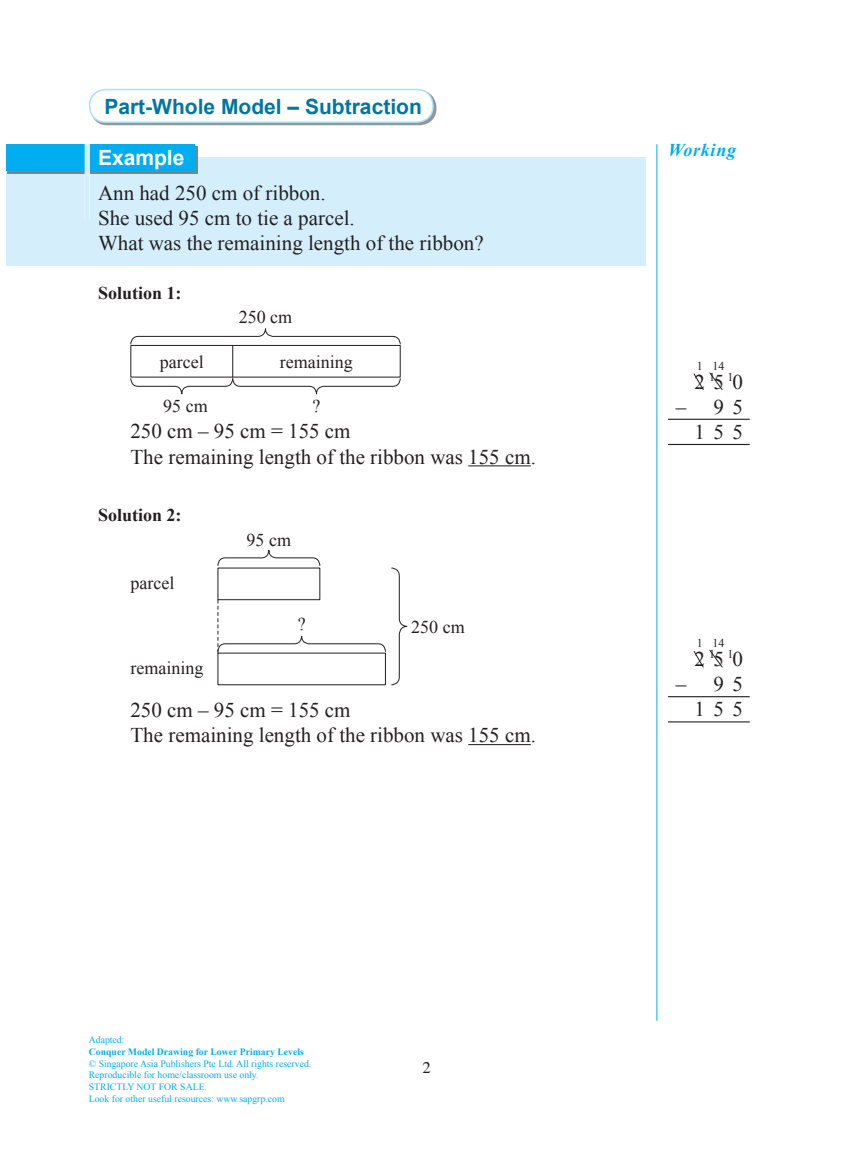
<style>
.page{position:relative;width:853px;height:1150px;background:#fff}
.page>*{position:absolute;margin:0;border:0;box-sizing:border-box;transform-origin:0 0}
.Sol_text{font:21px/34.2px "Times New Roman";color:#231f20}
.text{font:700 21px "Arial";color:#0076a3}
.text-2{font:21px "Times New Roman";letter-spacing:.4em;color:#231f20}
.t1{font:18px "Times New Roman";color:#231f20}
.Solution{font:700 18px "Times New Roman";color:#231f20}
.text-3{font:italic 700 18px "Times New Roman";letter-spacing:.04em;color:#00aeef}
.text-4{font:12px "Times New Roman";color:#231f20}
.t2{font:9.75px/11.7px "Times New Roman";color:#00aeef}
.t3{font:700 9.75px "Times New Roman";color:#00aeef}
.s1{font-family:"Arial";font-weight:700;color:#fff}
</style>
<div class="page">
<hr style="left:468px;top:465px;width:62px;height:1px;background:#231f20">
<hr style="left:468px;top:744px;width:62px;height:1px;background:#231f20">
<div style="left:7px;top:157px;width:639px;height:109px;background:#d4effb"></div>
<div style="left:7px;top:146px;width:190px;height:28px;background:#808285"></div>
<div style="left:7px;top:144px;width:188px;height:27px;background:#00aeef"></div>
<svg style="left:84px;top:144px;width:6px;height:76px"></svg>
<hr style="left:85px;top:144px;width:4px;height:76px;background:#d4effb">
<div style="left:130px;top:345px;width:270px;height:32px;border:1px solid #231f20"></div>
<svg style="left:130px;top:329px;width:271px;height:16px"></svg>
<svg style="left:130px;top:378px;width:271px;height:16px"></svg>
<hr style="left:232px;top:345px;width:1px;height:32px;background:#231f20">
<svg style="left:217px;top:550px;width:190px;height:135px"></svg>
<hr style="left:656px;top:144px;width:1px;height:876px;background:#00aeef">
<svg style="left:89px;top:89px;width:348px;height:37px"></svg>
<div style="left:90px;top:90px;width:343px;height:32px;background:#fff;border-radius:16px"></div>
<div style="left:89px;top:89px;width:345px;height:34px;border:2px solid #aae0f9;border-radius:16px"></div>
<hr style="left:668px;top:419px;width:81px;height:1px;background:#231f20">
<hr style="left:668px;top:444px;width:81px;height:1px;background:#231f20">
<svg style="left:693px;top:372px;width:30px;height:18px"></svg>
<hr style="left:668px;top:696px;width:81px;height:1px;background:#231f20">
<hr style="left:668px;top:721px;width:81px;height:1px;background:#231f20">
<svg style="left:693px;top:649px;width:30px;height:19px"></svg>
<p class="text" style="left:104px;top:92px;width:319px">Part-Whole Model – Subtraction</p>
<p class="Sol_text" style="left:98px;top:141px;width:229px"><span class="s1">Example<br></span>Ann had 250 cm of ribbon.</p>
<p class="Sol_text" style="left:98px;top:205px;width:387px;line-height:25.2px">She used 95 cm to tie a parcel.<br>What was the remaining length of the ribbon?</p>
<p class="Solution" style="left:98px;top:280px;width:85px">Solution 1:</p>
<p class="t1" style="left:239px;top:305px;width:55px">250 cm</p>
<p class="t1" style="left:160px;top:349px;width:45px">parcel</p>
<p class="t1" style="left:280px;top:349px;width:74px">remaining</p>
<p class="t1" style="left:163px;top:393px;width:46px">95 cm</p>
<p class="t1" style="left:312px;top:393px;width:9px">?</p>
<p class="Sol_text" style="left:130px;top:414px;width:222px">250 cm – 95 cm = 155 cm</p>
<p class="Sol_text" style="left:130px;top:439px;width:407px">The remaining length of the ribbon was 155 cm.</p>
<p class="Solution" style="left:98px;top:503px;width:85px">Solution 2:</p>
<p class="t1" style="left:130px;top:571px;width:45px">parcel</p>
<p class="t1" style="left:130px;top:656px;width:74px">remaining</p>
<p class="t1" style="left:246px;top:528px;width:46px">95 cm</p>
<p class="t1" style="left:298px;top:612px;width:9px">?</p>
<p class="t1" style="left:411px;top:614px;width:55px">250 cm</p>
<p class="Sol_text" style="left:130px;top:692px;width:222px">250 cm – 95 cm = 155 cm</p>
<p class="Sol_text" style="left:130px;top:718px;width:407px">The remaining length of the ribbon was 155 cm.</p>
<p class="t2" style="left:89px;top:1034px;width:37px">Adapted:</p>
<p class="t3" style="left:89px;top:1044px;width:217px">Conquer Model Drawing for Lower Primary Levels</p>
<p class="t2" style="left:89px;top:1057px;width:224px">© Singapore Asia Publishers Pte Ltd. All rights reserved.<br>Reproducible for home/classroom use only.<br>STRICTLY NOT FOR SALE.<br>Look for other useful resources: www.sapgrp.com</p>
<p class="text-3" style="left:668px;top:138px;width:70px">Working</p>
<p class="text-4" style="left:696px;top:358px;width:7px">1</p>
<p class="text-4" style="left:712px;top:358px;width:13px">14</p>
<p class="text-4" style="left:709px;top:368px;width:7px">1</p>
<p class="text-4" style="left:727px;top:368px;width:7px">1</p>
<p class="text-2" style="left:694px;top:367px;width:50px">250</p>
<p class="text-2" style="left:675px;top:393px;width:69px">– 95</p>
<p class="text-2" style="left:694px;top:418px;width:50px">155</p>
<p class="text-4" style="left:696px;top:635px;width:7px">1</p>
<p class="text-4" style="left:712px;top:635px;width:13px">14</p>
<p class="text-4" style="left:709px;top:646px;width:7px">1</p>
<p class="text-4" style="left:727px;top:646px;width:7px">1</p>
<p class="text-2" style="left:694px;top:645px;width:50px">250</p>
<p class="text-2" style="left:675px;top:670px;width:69px">– 95</p>
<p class="text-2" style="left:694px;top:695px;width:50px">155</p>
</div>
